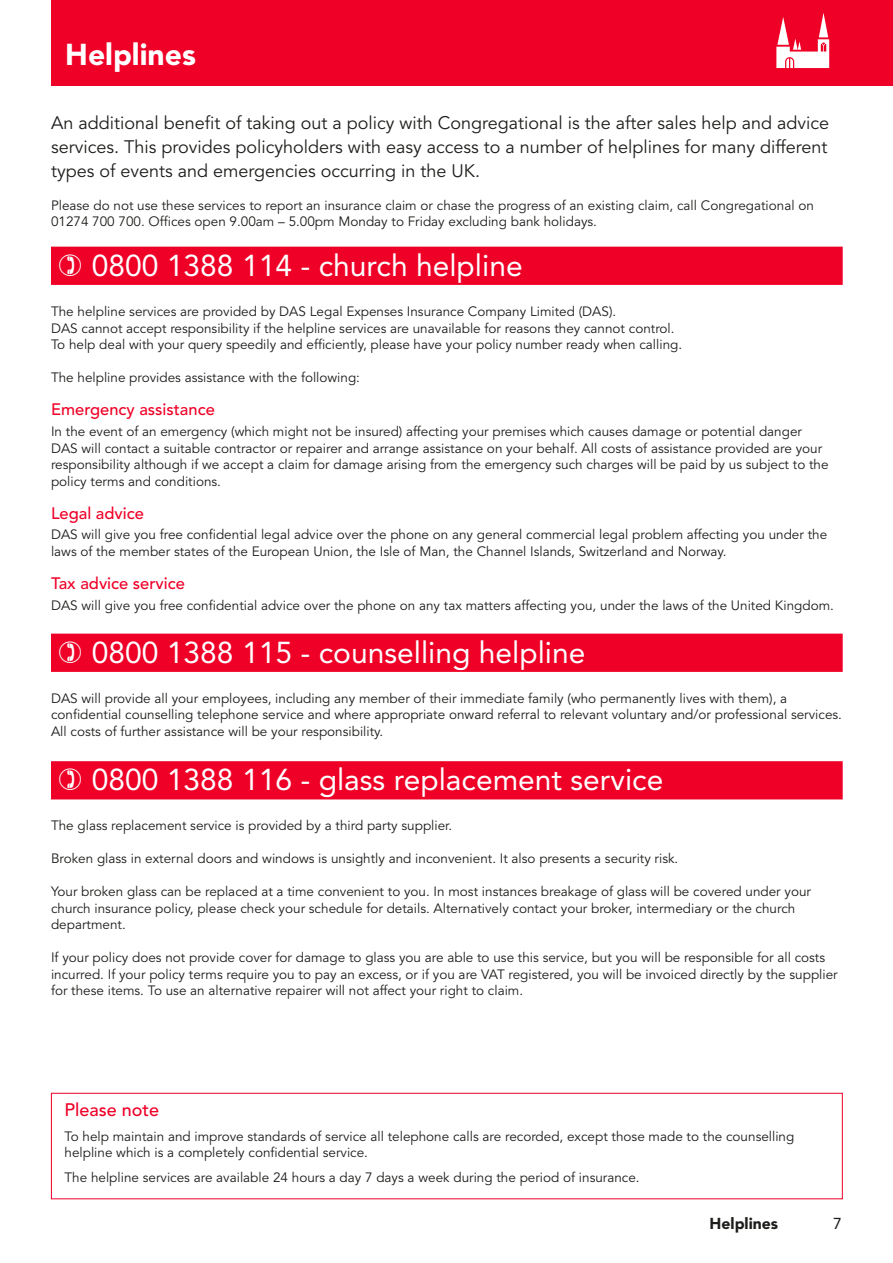
<style>
.page{position:relative;width:893px;height:1263px;background:#fff}
.page>*{position:absolute;margin:0;border:0;box-sizing:border-box;transform-origin:0 0}
.t1{font:30px "Avenir";color:#fff}
.t2{font:900 30px "Avenir";color:#fff}
.t3{font:18px/24px "Avenir";color:#1d1d1b;text-align:justify}
.t4{font:500 18px "Avenir";color:#ef0027}
.t5{font:500 16.5px "Avenir";color:#ef0027}
.t6{font:900 15.75px "Avenir";color:#1d1d1b}
.t7{font:15.75px "Avenir";color:#1d1d1b}
.t8{font:13.5px/16.5px "Avenir";color:#1d1d1b}
</style>
<div class="page">
<div style="left:51px;top:0;width:842px;height:86px;background:#ef0027"></div>
<div style="left:52px;top:247px;width:790px;height:37px;background:#ef0027"></div>
<div style="left:51px;top:247px;width:792px;height:38px;border:2px solid #ef0027"></div>
<div style="left:52px;top:634px;width:790px;height:37px;background:#ef0027"></div>
<div style="left:51px;top:634px;width:792px;height:38px;border:2px solid #ef0027"></div>
<div style="left:51px;top:1093px;width:792px;height:106px;border:1px solid #ef0027"></div>
<svg style="left:776px;top:13px;width:53px;height:55px"></svg>
<div style="left:52px;top:762px;width:790px;height:37px;background:#ef0027"></div>
<div style="left:51px;top:761px;width:792px;height:38px;border:2px solid #ef0027"></div>
<h1 class="t2" style="left:65px;top:36px;width:132px">Helplines</h1>
<p class="t3" style="left:51px;top:111px;width:779px">An additional benefit of taking out a policy with Congregational is the after sales help and advice services. This provides policyholders with easy access to a number of helplines for many different types of events and emergencies occurring in the UK.</p>
<p class="t8" style="left:51px;top:197px;width:764px">Please do not use these services to report an insurance claim or chase the progress of an existing claim, call Congregational on<br>01274 700 700. Offices open 9.00am – 5.00pm Monday to Friday excluding bank holidays.</p>
<h1 class="t1" style="left:92px;top:248px;width:432px">0800 1388 114 - church helpline</h1>
<p class="t8" style="left:51px;top:304px;width:633px">The helpline services are provided by DAS Legal Expenses Insurance Company Limited (DAS).<br>DAS cannot accept responsibility if the helpline services are unavailable for reasons they cannot control.<br>To help deal with your query speedily and efficiently, please have your policy number ready when calling.</p>
<p class="t8" style="left:51px;top:370px;width:310px">The helpline provides assistance with the following:</p>
<p class="t5" style="left:51px;top:400px;width:165px">Emergency assistance</p>
<p class="t8" style="left:51px;top:424px;width:779px">In the event of an emergency (which might not be insured) affecting your premises which causes damage or potential danger DAS will contact a suitable contractor or repairer and arrange assistance on your behalf. All costs of assistance provided are your responsibility although if we accept a claim for damage arising from the emergency such charges will be paid by us subject to the policy terms and conditions.</p>
<p class="t5" style="left:51px;top:503px;width:94px">Legal advice</p>
<p class="t8" style="left:51px;top:527px;width:778px">DAS will give you free confidential legal advice over the phone on any general commercial legal problem affecting you under the laws of the member states of the European Union, the Isle of Man, the Channel Islands, Switzerland and Norway.</p>
<p class="t5" style="left:51px;top:574px;width:135px">Tax advice service</p>
<p class="t8" style="left:51px;top:597px;width:784px">DAS will give you free confidential advice over the phone on any tax matters affecting you, under the laws of the United Kingdom.</p>
<h1 class="t1" style="left:92px;top:635px;width:495px">0800 1388 115 - counselling helpline</h1>
<p class="t8" style="left:51px;top:690px;width:792px">DAS will provide all your employees, including any member of their immediate family (who permanently lives with them), a confidential counselling telephone service and where appropriate onward referral to relevant voluntary and/or professional services.<br>All costs of further assistance will be your responsibility.</p>
<h1 class="t1" style="left:92px;top:762px;width:573px">0800 1388 116 - glass replacement service</h1>
<p class="t8" style="left:51px;top:818px;width:403px">The glass replacement service is provided by a third party supplier.</p>
<p class="t8" style="left:51px;top:851px;width:629px">Broken glass in external doors and windows is unsightly and inconvenient. It also presents a security risk.</p>
<p class="t8" style="left:51px;top:884px;width:761px">Your broken glass can be replaced at a time convenient to you. In most instances breakage of glass will be covered under your church insurance policy, please check your schedule for details. Alternatively contact your broker, intermediary or the church department.</p>
<p class="t8" style="left:51px;top:950px;width:788px">If your policy does not provide cover for damage to glass you are able to use this service, but you will be responsible for all costs incurred. If your policy terms require you to pay an excess, or if you are VAT registered, you will be invoiced directly by the supplier for these items. To use an alternative repairer will not affect your right to claim.</p>
<h2 class="t4" style="left:65px;top:1099px;width:96px">Please note</h2>
<p class="t8" style="left:65px;top:1128px;width:731px">To help maintain and improve standards of service all telephone calls are recorded, except those made to the counselling helpline which is a completely confidential service.</p>
<p class="t8" style="left:65px;top:1170px;width:577px">The helpline services are available 24 hours a day 7 days a week during the period of insurance.</p>
<p class="t6" style="left:710px;top:1214px;width:70px">Helplines</p>
<p class="t7" style="left:833px;top:1214px;width:10px">7</p>
</div>
